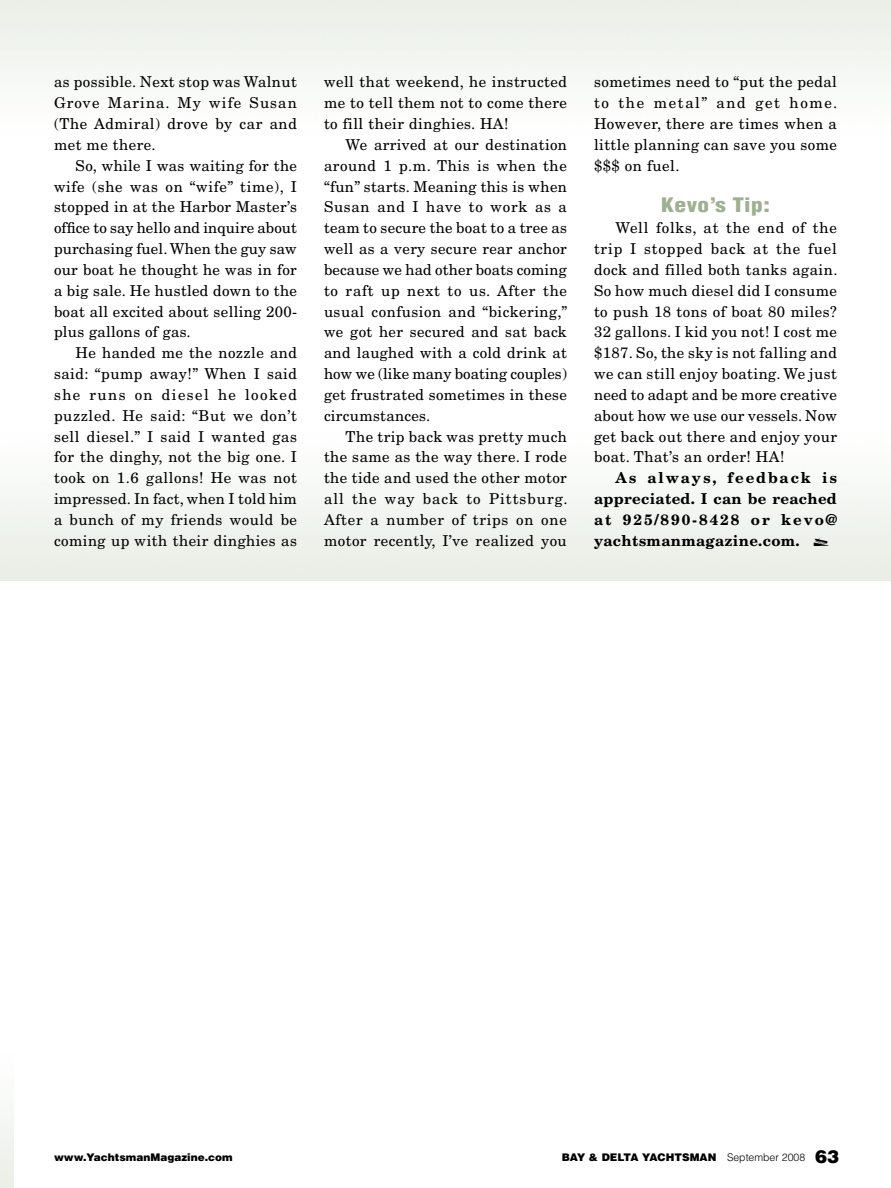
<style>
.page{position:relative;width:891px;height:1188px;background:#fff}
.page>*{position:absolute;margin:0;border:0;box-sizing:border-box;transform-origin:0 0}
.t1{font:900 condensed 19.5px "Helvetica";letter-spacing:.02em;color:#9eb091;scale:1.2 1}
.t2{font:15px/20.9px "New Century Schlbk";letter-spacing:.03em;color:#000;text-align:justify}
.t3{font:700 15px/20.9px "New Century Schlbk";letter-spacing:.02em;color:#000;text-align:justify}
.t4{font:900 10.5px "Helvetica";color:#000}
.s1{font-family:"Carta";font-weight:400}
.s2{font-weight:300}
.s3{font-size:18px}
</style>
<div class="page">
<p class="t2" style="left:54px;top:72px;width:244px">as possible. Next stop was Walnut Grove Marina. My wife Susan (The Admiral) drove by car and met me there.</p>
<p class="t2" style="left:54px;top:155px;width:245px;text-indent:22px">So, while I was waiting for the wife (she was on “wife” time), I stopped in at the Harbor Master’s office to say hello and inquire about purchasing fuel. When the guy saw our boat he thought he was in for a big sale. He hustled down to the boat all excited about selling 200- plus gallons of gas.</p>
<p class="t2" style="left:54px;top:342px;width:245px;text-indent:22px">He handed me the nozzle and said: “pump away!” When I said she runs on diesel he looked puzzled. He said: “But we don’t sell diesel.” I said I wanted gas for the dinghy, not the big one. I took on 1.6 gallons! He was not impressed. In fact, when I told him a bunch of my friends would be coming up with their dinghies as</p>
<p class="t2" style="left:324px;top:72px;width:245px">well that weekend, he instructed me to tell them not to come there to fill their dinghies. HA!</p>
<p class="t2" style="left:324px;top:134px;width:245px;text-indent:22px">We arrived at our destination around 1 p.m. This is when the “fun” starts. Meaning this is when Susan and I have to work as a team to secure the boat to a tree as well as a very secure rear anchor because we had other boats coming to raft up next to us. After the usual confusion and “bickering,” we got her secured and sat back and laughed with a cold drink at how we (like many boating couples) get frustrated sometimes in these circumstances.</p>
<p class="t2" style="left:324px;top:426px;width:245px;text-indent:22px">The trip back was pretty much the same as the way there. I rode the tide and used the other motor all the way back to Pittsburg.<br>After a number of trips on one motor recently, I’ve realized you</p>
<p class="t2" style="left:594px;top:72px;width:245px">sometimes need to “put the pedal to the metal” and get home.<br>However, there are times when a little planning can save you some $$$ on fuel.</p>
<h1 class="t1" style="left:661px;top:193px;width:92px">Kevo’s Tip:</h1>
<p class="t2" style="left:594px;top:217px;width:245px;text-indent:22px">Well folks, at the end of the trip I stopped back at the fuel dock and filled both tanks again.<br>So how much diesel did I consume to push 18 tons of boat 80 miles?<br>32 gallons. I kid you not! I cost me $187. So, the sky is not falling and we can still enjoy boating. We just need to adapt and be more creative about how we use our vessels. Now get back out there and enjoy your boat. That’s an order! HA!</p>
<p class="t3" style="left:594px;top:467px;width:245px;text-indent:22px">As always, feedback is appreciated. I can be reached at 925/890-8428 or kevo@ yachtsmanmagazine.com. <span class="s1">H</span></p>
<p class="t4" style="left:54px;top:1150px;width:180px">www.YachtsmanMagazine.com</p>
<p class="t4" style="left:562px;top:1150px;width:279px">BAY &amp; DELTA YACHTSMAN <span class="s2">September 2008</span> <span class="s3">63</span></p>
</div>
